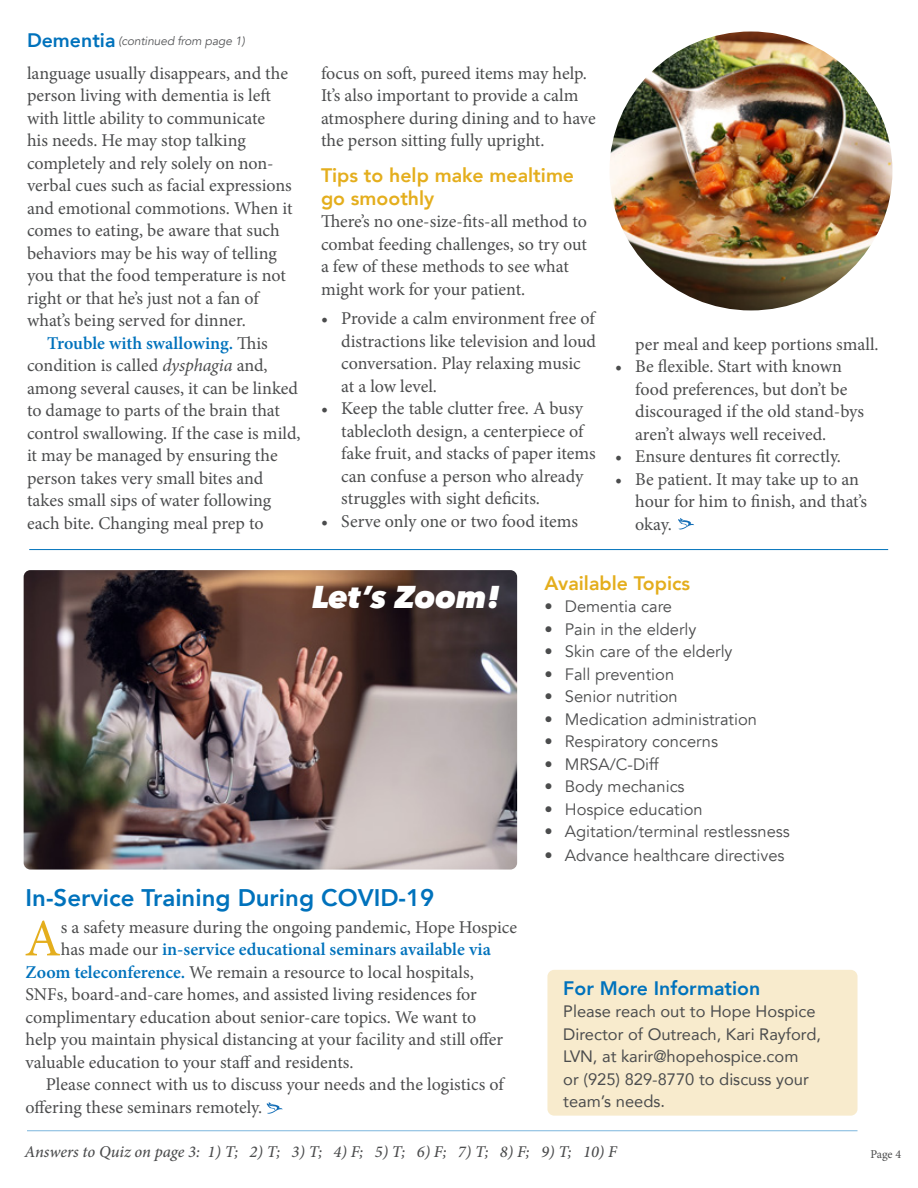
<style>
.page{position:relative;width:918px;height:1188px;background:#fff}
.page>*{position:absolute;margin:0;border:0;box-sizing:border-box;transform-origin:0 0}
.t1{font:52.65px "Minion Pro";color:#e4ae1d}
.mast_-_name{font:italic 800 31.5px "Avenir Next";color:#fff}
.a-hed{font:800 24px "Avenir";color:#0072bc}
.b-hed{font:800 19.5px/22.5px "Avenir";color:#e4ae1d}
.b-hed-2{font:800 19.5px "Avenir";color:#0072bc}
.Body_copy{font:18px/22.5px "Minion Pro";color:#4b4c4d}
.t2{font:600 18px "Minion Pro";color:#0072bc}
.t3{font:16.5px "Avenir";color:#4b4c4d}
.t4{font:16.5px/22.5px "Avenir";color:#4b4c4d}
.t5{font:italic 500 16.5px "Minion Pro";letter-spacing:-.005em;color:#4b4c4d}
.continued{font:italic 12px "Avenir";letter-spacing:-.01em;color:#57585a}
.t6{font:12px "Minion Pro";color:#4b4c4d}
.s1{font-weight:600;color:#0072bc}
.s2{font-style:italic}
.s3{font-weight:400;color:#4b4c4d}
</style>
<div class="page">
<hr style="left:29px;top:549px;width:859px;height:1px;background:#0072bc">
<div style="left:547px;top:970px;width:311px;height:146px;background:#f8ebcd;border-radius:7px"></div>
<svg style="left:678px;top:518px;width:16px;height:11px"></svg>
<img style="left:610px;top:32px;width:282px;height:278px">
<img style="left:24px;top:570px;width:493px;height:300px">
<hr style="left:27px;top:1131px;width:831px;height:1px;background:#0072bc">
<svg style="left:267px;top:1102px;width:16px;height:12px"></svg>
<p class="b-hed-2" style="left:27px;top:25px;width:90px">Dementia</p>
<p class="continued" style="left:119px;top:34px;width:128px">(continued from page 1)</p>
<p class="Body_copy" style="left:27px;top:62px;width:267px">language usually disappears, and the person living with dementia is left with little ability to communicate<br>his needs. He may stop talking completely and rely solely on non&shy;verbal cues such as facial expressions and emotional commotions. When it comes to eating, be aware that such behaviors may be his way of telling you that the food temperature is not right or that he’s just not a fan of what’s being served for dinner.</p>
<p class="Body_copy" style="left:27px;top:332px;width:275px;text-indent:20px"><span class="s1">Trouble with swallowing.</span> This condition is called <span class="s2">dysphagia</span> and, among several causes, it can be linked to damage to parts of the brain that control swallowing. If the case is mild, it may be managed by ensuring the person takes very small bites and takes small sips of water following each bite. Changing meal prep to</p>
<p class="Body_copy" style="left:321px;top:62px;width:276px">focus on soft, pureed items may help.<br>It’s also important to provide a calm atmosphere during dining and to have the person sitting fully upright.</p>
<p class="b-hed" style="left:321px;top:164px;width:255px">Tips to help make mealtime go smoothly</p>
<p class="Body_copy" style="left:321px;top:211px;width:267px">There’s no one-size-fits-all method to combat feeding challenges, so try out a few of these methods to see what might work for your patient.</p>
<p class="Body_copy" style="left:341px;top:307px;width:256px;text-indent:-20px">• Provide a calm environment free of distractions like television and loud conversation. Play relaxing music at a low level.</p>
<p class="Body_copy" style="left:341px;top:397px;width:256px;text-indent:-20px">• Keep the table clutter free. A busy tablecloth design, a centerpiece of fake fruit, and stacks of paper items can confuse a person who already struggles with sight deficits.</p>
<p class="Body_copy" style="left:321px;top:510px;width:258px">• Serve only one or two food items</p>
<p class="Body_copy" style="left:635px;top:333px;width:245px">per meal and keep portions small.</p>
<p class="Body_copy" style="left:635px;top:355px;width:230px;text-indent:-20px">• Be flexible. Start with known food preferences, but don’t be discouraged if the old stand-bys aren’t always well received.</p>
<p class="Body_copy" style="left:615px;top:445px;width:228px">• Ensure dentures fit correctly.</p>
<p class="Body_copy" style="left:635px;top:468px;width:233px;text-indent:-20px">• Be patient. It may take up to an hour for him to finish, and that’s okay.</p>
<p class="mast_-_name" style="left:312px;top:578px;width:190px">Let’s Zoom!</p>
<p class="b-hed" style="left:545px;top:572px;width:147px">Available Topics</p>
<p class="t3" style="left:545px;top:597px;width:129px">• Dementia care</p>
<p class="t3" style="left:545px;top:619px;width:153px">• Pain in the elderly</p>
<p class="t3" style="left:545px;top:642px;width:190px">• Skin care of the elderly</p>
<p class="t3" style="left:545px;top:664px;width:131px">• Fall prevention</p>
<p class="t3" style="left:545px;top:687px;width:135px">• Senior nutrition</p>
<p class="t3" style="left:545px;top:709px;width:214px">• Medication administration</p>
<p class="t3" style="left:545px;top:732px;width:175px">• Respiratory concerns</p>
<p class="t3" style="left:545px;top:754px;width:116px">• MRSA/C-Diff</p>
<p class="t3" style="left:545px;top:777px;width:142px">• Body mechanics</p>
<p class="t3" style="left:545px;top:799px;width:160px">• Hospice education</p>
<p class="t3" style="left:545px;top:822px;width:247px">• Agitation/terminal restlessness</p>
<p class="t3" style="left:545px;top:846px;width:241px">• Advance healthcare directives</p>
<p class="a-hed" style="left:26px;top:879px;width:410px">In-Service Training During COVID-19</p>
<p class="t1" style="left:25px;top:903px;width:38px">A</p>
<p class="Body_copy" style="left:61px;top:916px;width:458px">s a safety measure during the ongoing pandemic, Hope Hospice</p>
<p class="t2" style="left:61px;top:937px;width:432px"><span class="s3">has made our</span> in-service educational seminars available via</p>
<p class="Body_copy" style="left:26px;top:961px;width:450px"><span class="s1">Zoom teleconference.</span> We remain a resource to local hospitals,</p>
<p class="Body_copy" style="left:26px;top:984px;width:453px">SNFs, board-and-care homes, and assisted living residences for</p>
<p class="Body_copy" style="left:26px;top:1006px;width:452px">complimentary education about senior-care topics. We want to</p>
<p class="Body_copy" style="left:26px;top:1029px;width:479px">help you maintain physical distancing at your facility and still offer</p>
<p class="Body_copy" style="left:26px;top:1051px;width:330px">valuable education to your staff and residents.</p>
<p class="Body_copy" style="left:26px;top:1074px;width:480px;text-indent:20px">Please connect with us to discuss your needs and the logistics of offering these seminars remotely.</p>
<p class="t5" style="left:25px;top:1140px;width:594px">Answers to Quiz on page 3: 1) T; 2) T; 3) T; 4) F; 5) T; 6) F; 7) T; 8) F; 9) T; 10) F</p>
<p class="t6" style="left:870px;top:1146px;width:32px">Page 4</p>
<p class="b-hed-2" style="left:563px;top:973px;width:199px">For More Information</p>
<p class="t4" style="left:563px;top:1000px;width:259px">Please reach out to Hope Hospice<br>Director of Outreach, Kari Rayford,<br>LVN, at karir@hopehospice.com<br>or (925) 829-8770 to discuss your team’s needs.</p>
</div>
